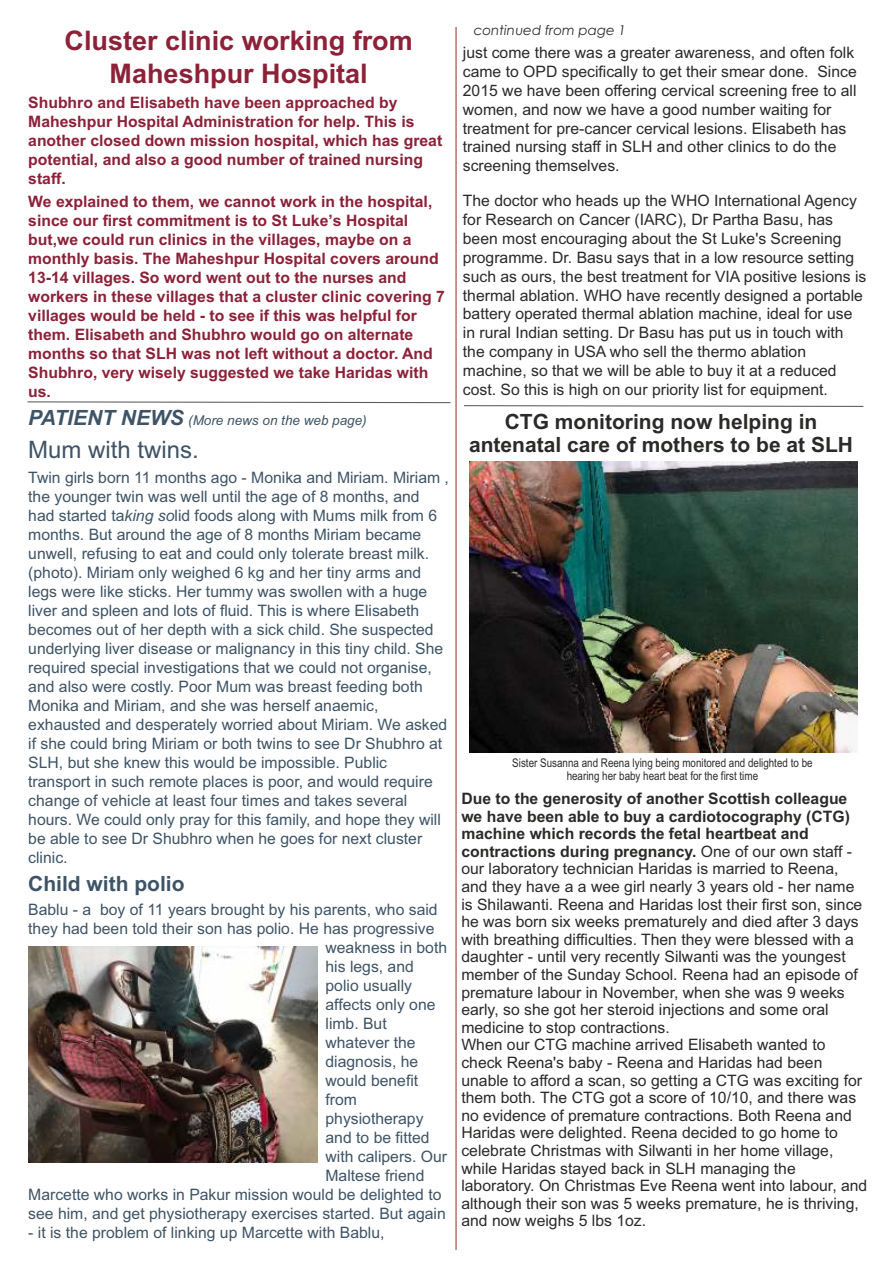
<style>
.page{position:relative;width:893px;height:1263px;background:#fff}
.page>*{position:absolute;margin:0;border:0;box-sizing:border-box;transform-origin:0 0}
.t1{font:700 27px/32.5px "Arial";color:#8c2138;text-align:center}
.t2{font:24px "Arial";color:#3e5466}
.t3{font:700 21px/23.4px "Arial";color:#2b2a29;text-align:center}
.t4{font:700 21px "Arial";color:#3e5466}
.t5{font:15.75px/17.5px "Arial";color:#2b2a29}
.t6{font:15.75px/19px "Arial";color:#3e5466}
.t7{font:700 15.75px/19px "Arial";color:#8c2138}
.t8{font:italic 13.5px "Arial";color:#3e5466}
.t9{font:italic 13.5px "Century Gothic";color:#2b2a29}
.t10{font:12px/13.6px "Arial Narrow";color:#2b2a29;text-align:center}
.s1{font-weight:700;font-size:21px}
.s2{font-style:italic}
.s3{font-weight:700}
</style>
<div class="page">
<hr style="left:456px;top:27px;width:1px;height:1223px;background:#8f2f1f">
<img style="left:28px;top:946px;width:289px;height:216px">
<img style="left:469px;top:461px;width:389px;height:291px">
<svg style="left:27px;top:401px;width:424px;height:3px"></svg>
<svg style="left:464px;top:405px;width:400px;height:2px"></svg>
<h1 class="t1" style="left:65px;top:27px;width:350px">Cluster clinic working from<br>Maheshpur Hospital</h1>
<p class="t7" style="left:28px;top:95px;width:415px">Shubhro and Elisabeth have been approached by Maheshpur Hospital Administration for help. This is another closed down mission hospital, which has great potential, and also a good number of trained nursing staff.</p>
<p class="t7" style="left:28px;top:193px;width:418px">We explained to them, we cannot work in the hospital, since our first commitment is to St Luke’s Hospital but,we could run clinics in the villages, maybe on a monthly basis. The Maheshpur Hospital covers around 13-14 villages. So word went out to the nurses and workers in these villages that a cluster clinic covering 7 villages would be held - to see if this was helpful for them. Elisabeth and Shubhro would go on alternate months so that SLH was not left without a doctor. And Shubhro, very wisely suggested we take Haridas with us.</p>
<p class="t8" style="left:28px;top:415px;width:340px"><span class="s1">PATIENT NEWS</span> (More news on the web page)</p>
<h2 class="t2" style="left:28px;top:441px;width:172px">Mum with twins.</h2>
<p class="t6" style="left:28px;top:469px;width:422px">Twin girls born 11 months ago - Monika and Miriam. Miriam , the younger twin was well until the age of 8 months, and had started ta<span class="s2">king so</span>lid foods along with Mums milk from 6 months. But around the age of 8 months Miriam became unwell, refusing to eat and could only tolerate breast milk. (photo). Miriam only weighed 6 kg and her tiny arms and legs were like sticks. Her tummy was swollen with a huge liver and spleen and lots of fluid. This is where Elisabeth becomes out of her depth with a sick child. She suspected underlying liver disease or malignancy in this tiny child. She required special investigations that we could not organise, and also were costly. Poor Mum was breast feeding both Monika and Miriam, and she was herself anaemic, exhausted and desperately worried about Miriam. We asked if she could bring Miriam or both twins to see Dr Shubhro at SLH, but she knew this would be impossible. Public transport in such remote places is poor, and would require change of vehicle at least four times and takes several hours. We could only pray for this family, and hope they will be able to see Dr Shubhro when he goes for next cluster clinic.</p>
<h3 class="t4" style="left:28px;top:876px;width:158px">Child with polio</h3>
<p class="t6" style="left:28px;top:902px;width:411px">Bablu - a boy of 11 years brought by his parents, who said</p>
<p class="t6" style="left:28px;top:921px;width:408px">they had been told their son has polio. He has progressive</p>
<p class="t6" style="left:325px;top:940px;width:123px">weakness in both</p>
<p class="t6" style="left:325px;top:959px;width:90px">his legs, and</p>
<p class="t6" style="left:325px;top:978px;width:88px">polio usually</p>
<p class="t6" style="left:325px;top:997px;width:112px">affects only one</p>
<p class="t6" style="left:325px;top:1016px;width:63px">limb. But</p>
<p class="t6" style="left:325px;top:1035px;width:92px">whatever the</p>
<p class="t6" style="left:325px;top:1054px;width:94px">diagnosis, he</p>
<p class="t6" style="left:325px;top:1073px;width:94px">would benefit</p>
<p class="t6" style="left:325px;top:1092px;width:33px">from</p>
<p class="t6" style="left:325px;top:1111px;width:100px">physiotherapy</p>
<p class="t6" style="left:325px;top:1130px;width:106px">and to be fitted</p>
<p class="t6" style="left:325px;top:1149px;width:123px">with calipers. Our</p>
<p class="t6" style="left:325px;top:1168px;width:100px">Maltese friend</p>
<p class="t6" style="left:28px;top:1187px;width:415px">Marcette who works in Pakur mission would be delighted to</p>
<p class="t6" style="left:28px;top:1206px;width:419px">see him, and get physiotherapy exercises started. But again</p>
<p class="t6" style="left:28px;top:1225px;width:358px">- it is the problem of linking up Marcette with Bablu,</p>
<p class="t9" style="left:474px;top:25px;width:154px">continued from page 1</p>
<p class="t5" style="left:463px;top:45px;width:395px;line-height:18.9px">just come there was a greater awareness, and often folk came to OPD specifically to get their smear done. Since 2015 we have been offering cervical screening free to all women, and now we have a good number waiting for treatment for pre-cancer cervical lesions. Elisabeth has trained nursing staff in SLH and other clinics to do the screening themselves.</p>
<p class="t5" style="left:463px;top:193px;width:405px;line-height:18.9px">The doctor who heads up the WHO International Agency for Research on Cancer (IARC), Dr Partha Basu, has been most encouraging about the St Luke's Screening programme. Dr. Basu says that in a low resource setting such as ours, the best treatment for VIA positive lesions is thermal ablation. WHO have recently designed a portable battery operated thermal ablation machine, ideal for use in rural Indian setting. Dr Basu has put us in touch with the company in USA who sell the thermo ablation machine, so that we will be able to buy it at a reduced cost. So this is high on our priority list for equipment.</p>
<h3 class="t3" style="left:469px;top:412px;width:385px">CTG monitoring now helping in antenatal care of mothers to be at SLH</h3>
<p class="t10" style="left:512px;top:757px;width:302px">Sister Susanna and Reena lying being monitored and delighted to be hearing her baby heart beat for the first time</p>
<p class="t5" style="left:461px;top:791px;width:407px"><span class="s3">Due to the generosity of another Scottish colleague we have been able to buy a cardiotocography (CTG) machine which records the fetal heartbeat and contractions during pregnancy.</span> One of our own staff - our laboratory technician Haridas is married to Reena, and they have a a wee girl nearly 3 years old - her name is Shilawanti. Reena and Haridas lost their first son, since he was born six weeks prematurely and died after 3 days with breathing difficulties. Then they were blessed with a daughter - until very recently Silwanti was the youngest member of the Sunday School. Reena had an episode of premature labour in November, when she was 9 weeks early, so she got her steroid injections and some oral medicine to stop contractions.<br>When our CTG machine arrived Elisabeth wanted to check Reena's baby - Reena and Haridas had been unable to afford a scan, so getting a CTG was exciting for them both. The CTG got a score of 10/10, and there was no evidence of premature contractions. Both Reena and Haridas were delighted. Reena decided to go home to celebrate Christmas with Silwanti in her home village, while Haridas stayed back in SLH managing the laboratory. On Christmas Eve Reena went into labour, and although their son was 5 weeks premature, he is thriving, and now weighs 5 lbs 1oz.</p>
</div>
